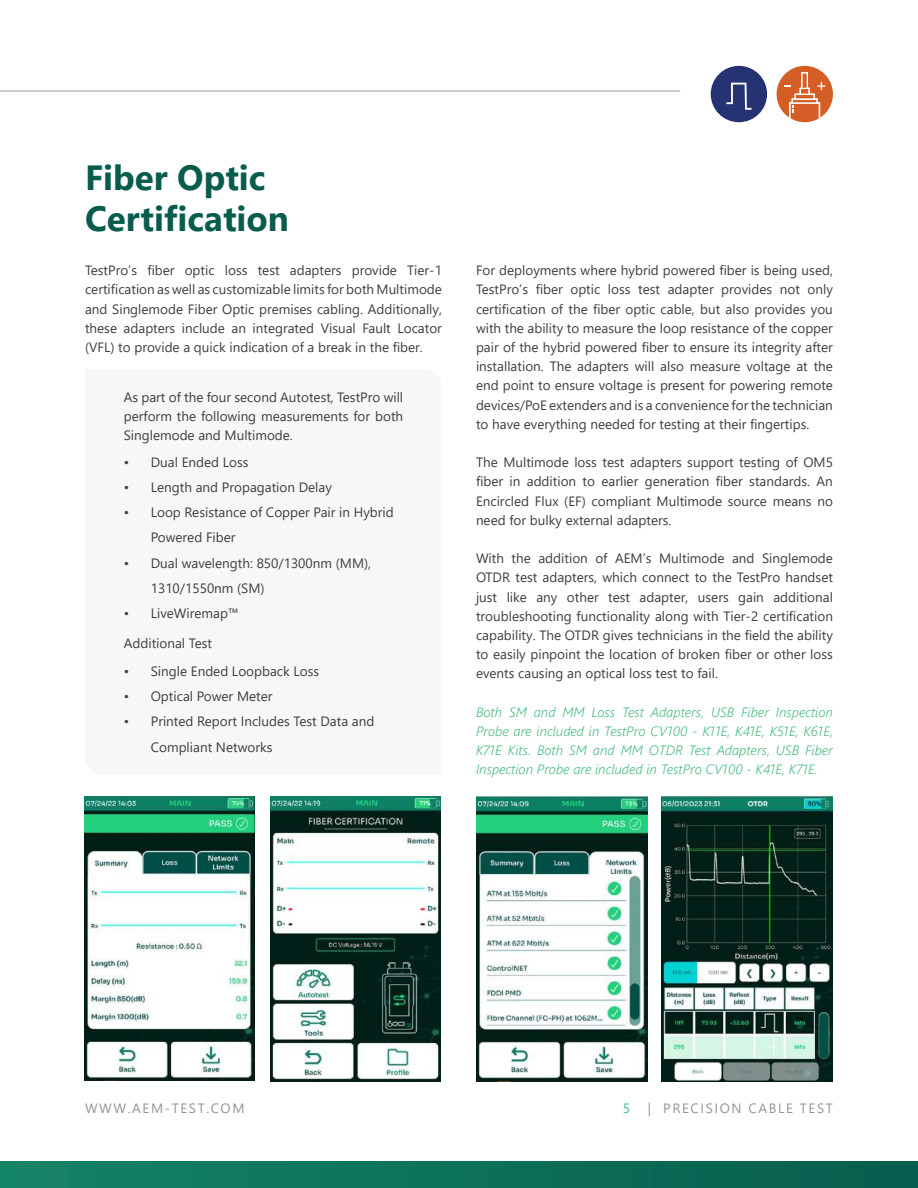
<style>
.page{position:relative;width:918px;height:1188px;background:#fff}
.page>*{position:absolute;margin:0;border:0;box-sizing:border-box;transform-origin:0 0}
.t1{font:700 34.95px/41.8px "Segoe UI";color:#075c4d}
.t2{font:13.5px/19.2px "Segoe UI";color:#3e3e3f;text-align:justify}
.t3{font:italic 300 13.5px/19.2px "Segoe UI";color:#4dbc82;text-align:justify}
.t4{font:13.5px "Segoe UI";letter-spacing:.12em;color:#939598}
.t5{font:13.5px "Segoe UI";color:#4dbc82}
</style>
<div class="page">
<div style="left:0;top:1162px;width:918px;height:26px;background:linear-gradient(to right,#138467,#085d4d)"></div>
<hr style="left:0;top:91px;width:680px;height:1px;background:#939598">
<svg style="left:777px;top:66px;width:56px;height:56px"></svg>
<div style="left:711px;top:66px;width:56px;height:56px;background:#263373;border-radius:50%"></div>
<svg style="left:726px;top:83px;width:26px;height:27px"></svg>
<div style="left:85px;top:369px;width:357px;height:406px;background:#f6f7f7;border-radius:18px"></div>
<div style="left:85px;top:369px;width:85px;height:86px;background:#f6f7f7"></div>
<div style="left:357px;top:690px;width:85px;height:85px;background:#f6f7f7"></div>
<img style="left:85px;top:797px;width:170px;height:283px">
<img style="left:270px;top:797px;width:170px;height:284px">
<img style="left:477px;top:796px;width:170px;height:285px">
<img style="left:662px;top:796px;width:171px;height:286px">
<h1 class="t1" style="left:85px;top:153px;width:205px">Fiber Optic<br>Certification</h1>
<p class="t2" style="left:85px;top:260px;width:358px">TestPro’s fiber optic loss test adapters provide Tier-1 certification as well as customizable limits for both Multimode and Singlemode Fiber Optic premises cabling. Additionally, these adapters include an integrated Visual Fault Locator (VFL) to provide a quick indication of a break in the fiber.</p>
<p class="t2" style="left:124px;top:386px;width:281px">As part of the four second Autotest, TestPro will perform the following measurements for both Singlemode and Multimode.</p>
<p class="t2" style="left:124px;top:451px;width:126px">• Dual Ended Loss</p>
<p class="t2" style="left:124px;top:476px;width:210px">• Length and Propagation Delay</p>
<p class="t2" style="left:151px;top:499px;width:244px;line-height:25.2px;text-indent:-27px">• Loop Resistance of Copper Pair in Hybrid<br>Powered Fiber</p>
<p class="t2" style="left:151px;top:549px;width:222px;line-height:25.2px;text-indent:-27px">• Dual wavelength: 850/1300nm (MM),<br>1310/1550nm (SM)</p>
<p class="t2" style="left:124px;top:602px;width:116px">• LiveWiremap™</p>
<p class="t2" style="left:124px;top:633px;width:90px">Additional Test</p>
<p class="t2" style="left:124px;top:660px;width:197px">• Single Ended Loopback Loss</p>
<p class="t2" style="left:124px;top:686px;width:150px">• Optical Power Meter</p>
<p class="t2" style="left:151px;top:708px;width:225px;line-height:25.2px;text-indent:-27px">• Printed Report Includes Test Data and<br>Compliant Networks</p>
<p class="t2" style="left:476px;top:260px;width:358px">For deployments where hybrid powered fiber is being used, TestPro’s fiber optic loss test adapter provides not only certification of the fiber optic cable, but also provides you with the ability to measure the loop resistance of the copper pair of the hybrid powered fiber to ensure its integrity after installation. The adapters will also measure voltage at the end point to ensure voltage is present for powering remote devices/PoE extenders and is a convenience for the technician to have everything needed for testing at their fingertips.</p>
<p class="t2" style="left:476px;top:452px;width:358px">The Multimode loss test adapters support testing of OM5 fiber in addition to earlier generation fiber standards. An Encircled Flux (EF) compliant Multimode source means no need for bulky external adapters.</p>
<p class="t2" style="left:476px;top:548px;width:358px">With the addition of AEM’s Multimode and Singlemode OTDR test adapters, which connect to the TestPro handset just like any other test adapter, users gain additional troubleshooting functionality along with Tier-2 certification capability. The OTDR gives technicians in the field the ability to easily pinpoint the location of broken fiber or other loss events causing an optical loss test to fail.</p>
<p class="t3" style="left:476px;top:700px;width:358px">Both SM and MM Loss Test Adapters, USB Fiber Inspection Probe are included in TestPro CV100 - K11E, K41E, K51E, K61E, K71E Kits. Both SM and MM OTDR Test Adapters, USB Fiber Inspection Probe are included in TestPro CV100 - K41E, K71E.</p>
<p class="t4" style="left:85px;top:1095px;width:161px">WWW.AEM-TEST.COM</p>
<p class="t5" style="left:623px;top:1095px;width:9px">5</p>
<p class="t4" style="left:648px;top:1095px;width:187px">| PRECISION CABLE TEST</p>
</div>
